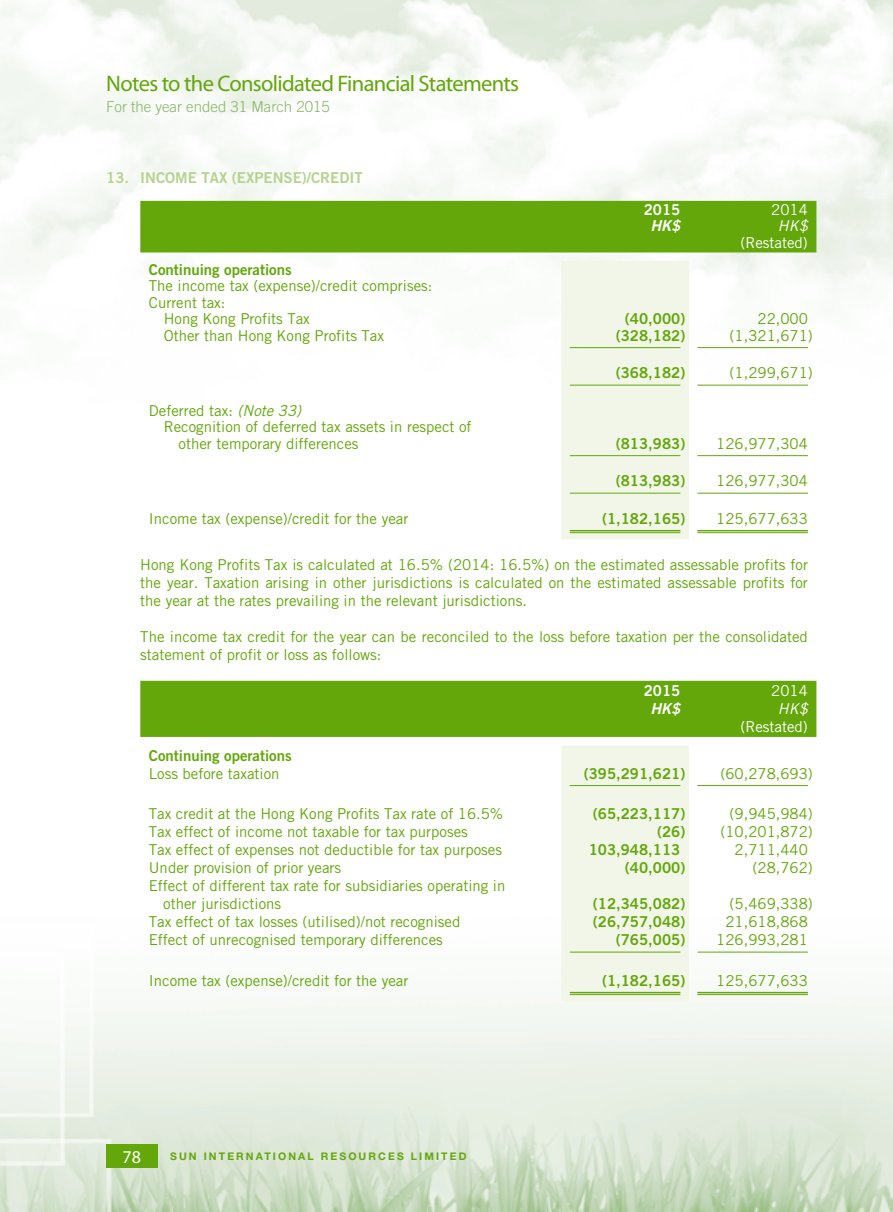
<style>
.page{position:relative;width:893px;height:1212px;background:#fff}
.page>*{position:absolute;margin:0;border:0;box-sizing:border-box;transform-origin:0 0}
.t1{font:22.5px "Myriad Pro";letter-spacing:-.03em;color:#63a70a}
.t2{font:18px "Myriad Pro";color:#fff}
.t3{font:15px/18px "Trade Gothic LT Std";color:#63a70a}
.t4{font:15px "Trade Gothic LT Std Bd 2";color:#63a70a}
.t5{font:15px "Trade Gothic LT Std Bd 2";color:#b5d38e}
.t6{font:15px "Trade Gothic LT Std";color:#fff}
.t7{font:300 15px "Trade Gothic LT Std";color:#85b563}
.t8{font:15px "Trade Gothic LT Std Bd 2";color:#fff}
.t9{font:15px "Trade Gothic LT Std Bd 2 Obl";color:#fff}
.t10{font:italic 15px "Trade Gothic LT Std";color:#fff}
.t11{font:700 10.5px "Helvetica Neue LT Std";letter-spacing:.2em;color:#63a70a}
.s1{font-style:italic}
.s2{font-family:"Trade Gothic LT Std Bd 2"}
</style>
<div class="page">
<img style="left:0;top:0;width:893px;height:1212px">
<div style="left:106px;top:1145px;width:51px;height:23px;background:#63a70a"></div>
<div style="left:140px;top:201px;width:676px;height:51px;background:#63a70a"></div>
<div style="left:561px;top:261px;width:128px;height:278px;background:#f1f6e8"></div>
<hr style="left:570px;top:347px;width:110px;height:1px;background:#63a70a">
<hr style="left:697px;top:347px;width:111px;height:1px;background:#63a70a">
<hr style="left:570px;top:385px;width:110px;height:1px;background:#63a70a">
<hr style="left:697px;top:385px;width:111px;height:1px;background:#63a70a">
<hr style="left:570px;top:455px;width:110px;height:1px;background:#63a70a">
<hr style="left:697px;top:455px;width:111px;height:1px;background:#63a70a">
<hr style="left:570px;top:493px;width:110px;height:1px;background:#63a70a">
<hr style="left:697px;top:493px;width:111px;height:1px;background:#63a70a">
<hr style="left:570px;top:530px;width:110px;height:1px;background:#63a70a">
<hr style="left:570px;top:532px;width:110px;height:1px;background:#63a70a">
<hr style="left:697px;top:530px;width:111px;height:1px;background:#63a70a">
<hr style="left:697px;top:532px;width:111px;height:1px;background:#63a70a">
<div style="left:140px;top:681px;width:676px;height:56px;background:#63a70a"></div>
<div style="left:561px;top:745px;width:128px;height:256px;background:#f1f6e8"></div>
<hr style="left:570px;top:785px;width:110px;height:1px;background:#63a70a">
<hr style="left:697px;top:785px;width:111px;height:1px;background:#63a70a">
<hr style="left:570px;top:952px;width:110px;height:1px;background:#63a70a">
<hr style="left:697px;top:952px;width:111px;height:1px;background:#63a70a">
<hr style="left:570px;top:992px;width:110px;height:1px;background:#63a70a">
<hr style="left:570px;top:994px;width:110px;height:1px;background:#63a70a">
<hr style="left:697px;top:992px;width:111px;height:1px;background:#63a70a">
<hr style="left:697px;top:994px;width:111px;height:1px;background:#63a70a">
<h1 class="t1" style="left:106px;top:70px;width:414px">Notes to the Consolidated Financial Statements</h1>
<p class="t7" style="left:106px;top:97px;width:225px">For the year ended 31 March 2015</p>
<p class="t5" style="left:106px;top:168px;width:159px">13. INCOME TAX (Expense</p>
<p class="t5" style="left:302px;top:168px;width:19px">)/credit</p>
<p class="t8" style="left:644px;top:200px;width:38px">2015</p>
<p class="t6" style="left:771px;top:200px;width:38px">2014</p>
<p class="t9" style="left:650px;top:217px;width:31px">HK$</p>
<p class="t10" style="left:778px;top:217px;width:32px">HK$</p>
<p class="t6" style="left:740px;top:233px;width:69px">(Restated)</p>
<p class="t4" style="left:149px;top:260px;width:144px">Continuing operations</p>
<p class="t3" style="left:149px;top:277px;width:285px">The income tax (expense)/credit comprises:</p>
<p class="t3" style="left:149px;top:293px;width:78px">Current tax:</p>
<p class="t3" style="left:164px;top:310px;width:148px">Hong Kong Profits Tax</p>
<p class="t4" style="left:625px;top:310px;width:62px">(40,000)</p>
<p class="t3" style="left:757px;top:310px;width:52px">22,000</p>
<p class="t3" style="left:164px;top:326px;width:222px">Other than Hong Kong Profits Tax</p>
<p class="t4" style="left:616px;top:326px;width:71px">(328,182)</p>
<p class="t3" style="left:730px;top:326px;width:85px">(1,321,671)</p>
<p class="t4" style="left:616px;top:364px;width:71px">(368,182)</p>
<p class="t3" style="left:730px;top:364px;width:85px">(1,299,671)</p>
<p class="t3" style="left:149px;top:401px;width:154px">Deferred tax: <span class="s1">(Note 33)</span></p>
<p class="t3" style="left:164px;top:418px;width:309px">Recognition of deferred tax assets in respect of</p>
<p class="t3" style="left:179px;top:434px;width:181px">other temporary differences</p>
<p class="t4" style="left:616px;top:434px;width:71px">(813,983)</p>
<p class="t3" style="left:716px;top:434px;width:93px">126,977,304</p>
<p class="t4" style="left:616px;top:472px;width:71px">(813,983)</p>
<p class="t3" style="left:716px;top:472px;width:93px">126,977,304</p>
<p class="t3" style="left:149px;top:509px;width:261px">Income tax (expense)/credit for the year</p>
<p class="t4" style="left:602px;top:509px;width:85px">(1,182,165)</p>
<p class="t3" style="left:716px;top:509px;width:93px">125,677,633</p>
<p class="t3" style="left:140px;top:556px;width:669px;text-align:justify">Hong Kong Profits Tax is calculated at 16.5% (2014: 16.5%) on the estimated assessable profits for the year. Taxation arising in other jurisdictions is calculated on the estimated assessable profits for the year at the rates prevailing in the relevant jurisdictions.</p>
<p class="t3" style="left:140px;top:628px;width:669px">The income tax credit for the year can be reconciled to the loss before taxation per the consolidated statement of profit or loss as follows:</p>
<p class="t8" style="left:644px;top:681px;width:38px">2015</p>
<p class="t6" style="left:771px;top:682px;width:38px">2014</p>
<p class="t9" style="left:650px;top:699px;width:31px">HK$</p>
<p class="t10" style="left:778px;top:700px;width:32px">HK$</p>
<p class="t6" style="left:740px;top:718px;width:69px">(Restated)</p>
<p class="t4" style="left:149px;top:746px;width:144px">Continuing operations</p>
<p class="t3" style="left:149px;top:764px;width:132px">Loss before taxation</p>
<p class="t4" style="left:584px;top:764px;width:103px">(395,291,621)</p>
<p class="t3" style="left:720px;top:764px;width:94px">(60,278,693)</p>
<p class="t3" style="left:149px;top:805px;width:356px">Tax credit at the Hong Kong Profits Tax rate of 16.5%</p>
<p class="t4" style="left:593px;top:805px;width:94px">(65,223,117)</p>
<p class="t3" style="left:730px;top:805px;width:85px">(9,945,984)</p>
<p class="t3" style="left:149px;top:823px;width:321px">Tax effect of income not taxable for tax purposes</p>
<p class="t3" style="left:657px;top:823px;width:157px"><span class="s2">(26)</span> (10,201,872)</p>
<p class="t3" style="left:149px;top:841px;width:355px">Tax effect of expenses not deductible for tax purposes</p>
<p class="t4" style="left:589px;top:841px;width:93px">103,948,113</p>
<p class="t3" style="left:735px;top:841px;width:75px">2,711,440</p>
<p class="t3" style="left:149px;top:859px;width:194px">Under provision of prior years</p>
<p class="t4" style="left:625px;top:859px;width:62px">(40,000)</p>
<p class="t3" style="left:752px;top:859px;width:62px">(28,762)</p>
<p class="t3" style="left:163px;top:877px;width:344px;text-indent:-14px">Effect of different tax rate for subsidiaries operating in other jurisdictions</p>
<p class="t4" style="left:593px;top:895px;width:94px">(12,345,082)</p>
<p class="t3" style="left:730px;top:895px;width:85px">(5,469,338)</p>
<p class="t3" style="left:149px;top:913px;width:313px">Tax effect of tax losses (utilised)/not recognised</p>
<p class="t4" style="left:593px;top:913px;width:94px">(26,757,048)</p>
<p class="t3" style="left:725px;top:913px;width:84px">21,618,868</p>
<p class="t3" style="left:149px;top:931px;width:296px">Effect of unrecognised temporary differences</p>
<p class="t4" style="left:616px;top:931px;width:71px">(765,005)</p>
<p class="t3" style="left:716px;top:931px;width:93px">126,993,281</p>
<p class="t3" style="left:149px;top:971px;width:261px">Income tax (expense)/credit for the year</p>
<p class="t4" style="left:602px;top:971px;width:85px">(1,182,165)</p>
<p class="t3" style="left:716px;top:971px;width:93px">125,677,633</p>
<p class="t2" style="left:123px;top:1145px;width:20px">78</p>
<p class="t11" style="left:170px;top:1149px;width:298px">SUN INTERNATI ONAL RESOURCES LI MI TED</p>
</div>
